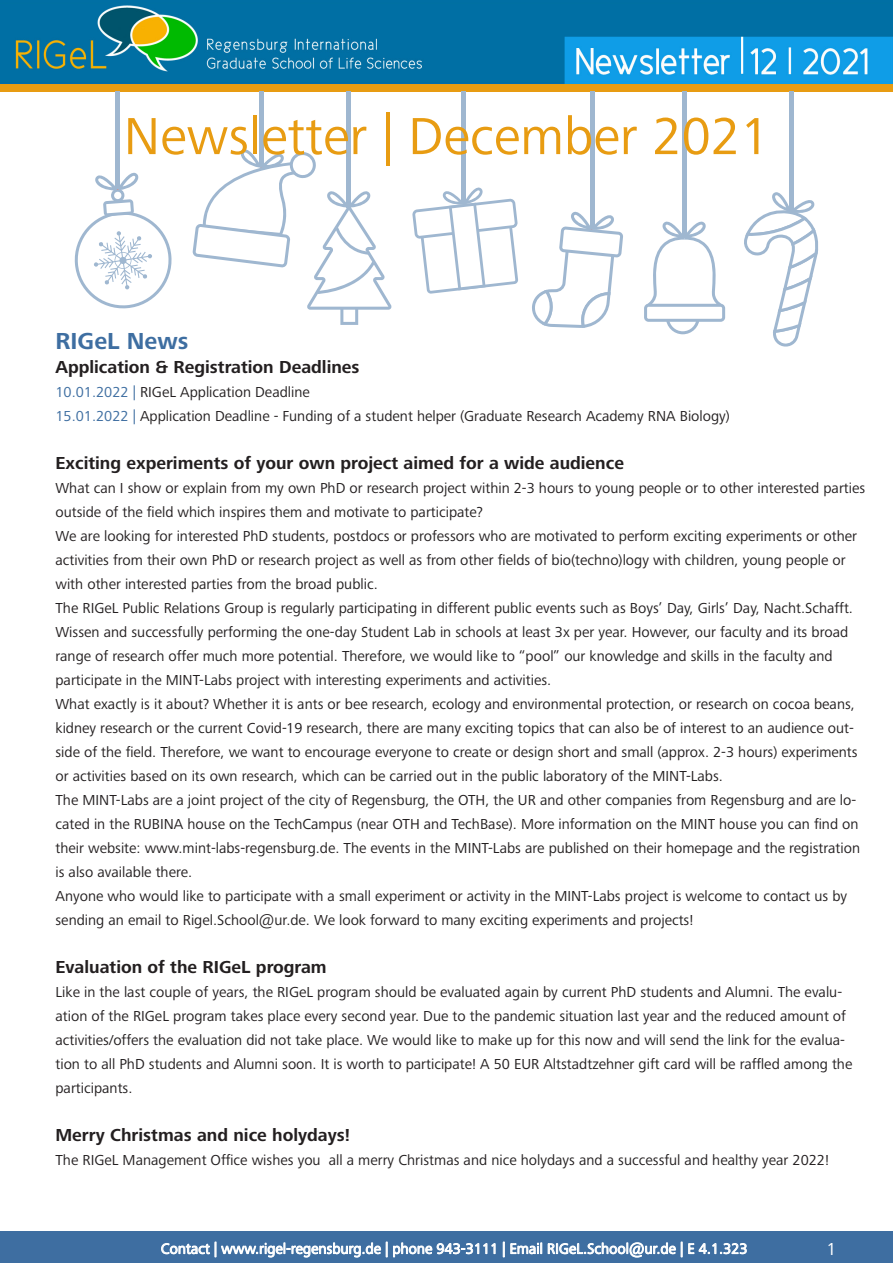
<style>
.page{position:relative;width:893px;height:1263px;background:#fff}
.page>*{position:absolute;margin:0;border:0;box-sizing:border-box;transform-origin:0 0}
.t1{font:54px "Frutiger Next LTW1 G";color:#e89c12}
.Überschriften_und_Un{font:700 24px "Frutiger Next LTW1 G";color:#3e6ea1}
.t2{font:700 18px "Frutiger Next LTW1 G";color:#231f20}
.t3{font:18px "Frutiger Next LTW1 G";color:#fff}
.t4{font:15px/24px "Frutiger Next LTW1 G";color:#231f20}
.t5{font:15px "Frutiger Next LTW1 G";color:#fff}
.s1{color:#3e6ea1}
</style>
<div class="page">
<div style="left:0;top:1231px;width:893px;height:32px;background:#3e6ea1"></div>
<svg style="left:161px;top:1242px;width:226px;height:16px"></svg>
<svg style="left:393px;top:1242px;width:103px;height:15px"></svg>
<svg style="left:503px;top:1242px;width:1px;height:15px"></svg>
<svg style="left:510px;top:1242px;width:172px;height:16px"></svg>
<svg style="left:688px;top:1243px;width:59px;height:11px"></svg>
<img style="left:0;top:0;width:893px;height:91px">
<svg style="left:644px;top:221px;width:81px;height:113px"></svg>
<svg style="left:532px;top:211px;width:91px;height:117px"></svg>
<svg style="left:412px;top:186px;width:106px;height:108px"></svg>
<svg style="left:744px;top:191px;width:74px;height:156px"></svg>
<div style="left:115px;top:92px;width:5px;height:97px;background:#9fb7d0"></div>
<svg style="left:192px;top:148px;width:200px;height:177px"></svg>
<div style="left:259px;top:91px;width:5px;height:76px;background:#9fb7d0"></div>
<hr style="left:347px;top:92px;width:4px;height:116px;background:#9fb7d0">
<hr style="left:461px;top:92px;width:4px;height:112px;background:#9fb7d0">
<div style="left:590px;top:92px;width:5px;height:137px;background:#9fb7d0"></div>
<div style="left:682px;top:91px;width:5px;height:147px;background:#9fb7d0"></div>
<hr style="left:789px;top:91px;width:4px;height:122px;background:#9fb7d0">
<svg style="left:74px;top:172px;width:98px;height:137px"></svg>
<p class="t1" style="left:124px;top:105px;width:647px">Newsletter | December 2021</p>
<p class="Überschriften_und_Un" style="left:55px;top:327px;width:135px">RIGeL News</p>
<p class="t2" style="left:55px;top:356px;width:306px">Application &amp; Registration Deadlines</p>
<p class="t4" style="left:55px;top:380px;width:256px"><span class="s1">10.01.2022 |</span> RIGeL Application Deadline</p>
<p class="t4" style="left:55px;top:404px;width:676px"><span class="s1">15.01.2022 |</span> Application Deadline - Funding of a student helper (Graduate Research Academy RNA Biology)</p>
<p class="t2" style="left:55px;top:452px;width:570px">Exciting experiments of your own project aimed for a wide audience</p>
<p class="t4" style="left:55px;top:476px;width:811px">What can I show or explain from my own PhD or research project within 2-3 hours to young people or to other interested parties outside of the field which inspires them and motivate to participate?</p>
<p class="t4" style="left:55px;top:524px;width:803px">We are looking for interested PhD students, postdocs or professors who are motivated to perform exciting experiments or other activities from their own PhD or research project as well as from other fields of bio(techno)logy with children, young people or with other interested parties from the broad public.</p>
<p class="t4" style="left:55px;top:596px;width:799px">The RIGeL Public Relations Group is regularly participating in different public events such as Boys’ Day, Girls’ Day, Nacht.Schafft.<br>Wissen and successfully performing the one-day Student Lab in schools at least 3x per year. However, our faculty and its broad range of research offer much more potential. Therefore, we would like to “pool” our knowledge and skills in the faculty and participate in the MINT-Labs project with interesting experiments and activities.</p>
<p class="t4" style="left:55px;top:692px;width:804px">What exactly is it about? Whether it is ants or bee research, ecology and environmental protection, or research on cocoa beans, kidney research or the current Covid-19 research, there are many exciting topics that can also be of interest to an audience out&shy;side of the field. Therefore, we want to encourage everyone to create or design short and small (approx. 2-3 hours) experiments or activities based on its own research, which can be carried out in the public laboratory of the MINT-Labs.</p>
<p class="t4" style="left:55px;top:788px;width:806px">The MINT-Labs are a joint project of the city of Regensburg, the OTH, the UR and other companies from Regensburg and are lo&shy;cated in the RUBINA house on the TechCampus (near OTH and TechBase). More information on the MINT house you can find on their website: www.mint-labs-regensburg.de. The events in the MINT-Labs are published on their homepage and the registration is also available there.</p>
<p class="t4" style="left:55px;top:884px;width:793px">Anyone who would like to participate with a small experiment or activity in the MINT-Labs project is welcome to contact us by sending an email to Rigel.School@ur.de. We look forward to many exciting experiments and projects!</p>
<p class="t2" style="left:55px;top:956px;width:273px">Evaluation of the RIGeL program</p>
<p class="t4" style="left:55px;top:980px;width:798px">Like in the last couple of years, the RIGeL program should be evaluated again by current PhD students and Alumni. The evalu&shy;ation of the RIGeL program takes place every second year. Due to the pandemic situation last year and the reduced amount of activities/offers the evaluation did not take place. We would like to make up for this now and will send the link for the evalua&shy;tion to all PhD students and Alumni soon. It is worth to participate! A 50 EUR Altstadtzehner gift card will be raffled among the participants.</p>
<p class="t2" style="left:55px;top:1124px;width:296px">Merry Christmas and nice holydays!</p>
<p class="t4" style="left:55px;top:1148px;width:775px">The RIGeL Management Office wishes you all a merry Christmas and nice holydays and a successful and healthy year 2022!</p>
<p class="t5" style="left:161px;top:1240px;width:588px">Contact | www.rigel-regensburg.de | phone 943-3111 | Email RIGeL.School@ur.de | E 4.1.323</p>
<p class="t3" style="left:826px;top:1239px;width:11px">1</p>
</div>
